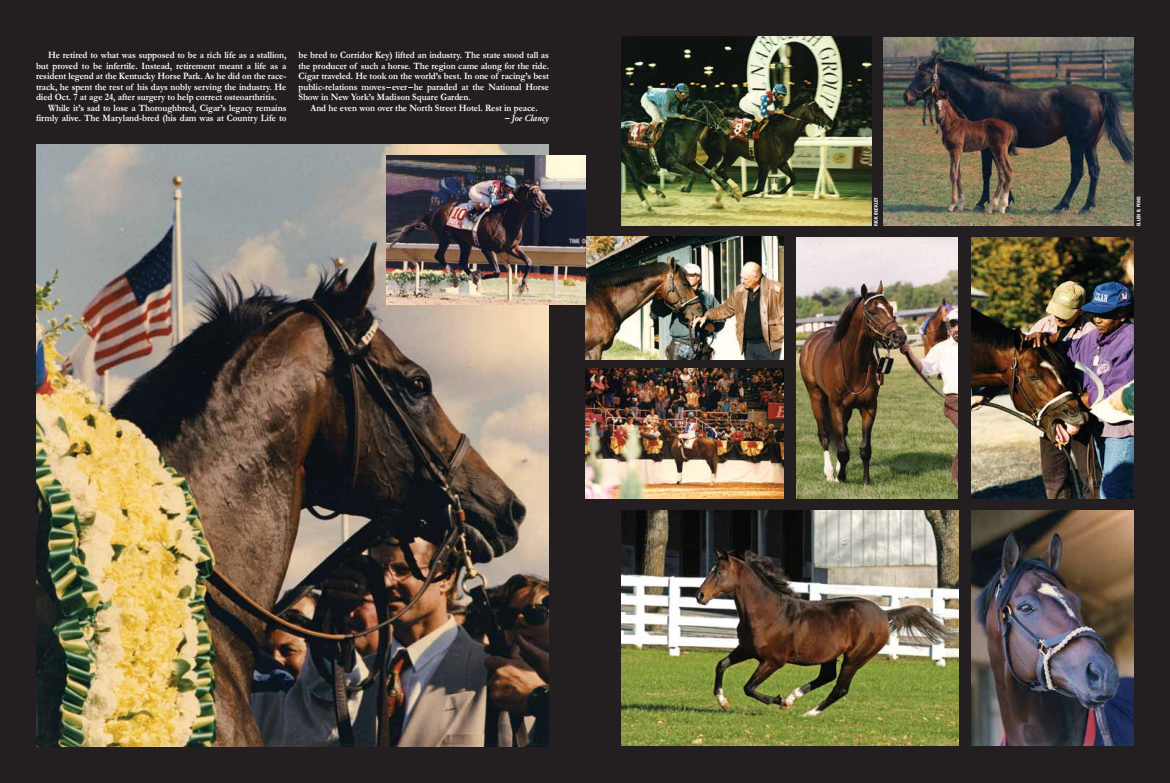
<style>
.page{position:relative;width:1170px;height:783px;background:#231f20}
.page>*{position:absolute;margin:0;border:0;box-sizing:border-box;transform-origin:0 0}
.t1{font:700 10px/10.5px "Garamond";letter-spacing:-.005em;color:#fff;text-align:justify;scale:.9 1}
.t2{font:italic 700 10px "Garamond";letter-spacing:-.005em;color:#fff;scale:.9 1}
.t3{font:700 condensed 5px "Helvetica Neue";color:#fff}
</style>
<div class="page">
<img style="left:36px;top:145px;width:513px;height:602px">
<img style="left:884px;top:38px;width:250px;height:188px">
<img style="left:621px;top:36px;width:251px;height:190px">
<img style="left:796px;top:237px;width:162px;height:262px">
<img style="left:971px;top:237px;width:163px;height:262px">
<img style="left:621px;top:510px;width:338px;height:236px">
<img style="left:971px;top:510px;width:163px;height:236px">
<img style="left:585px;top:237px;width:199px;height:123px">
<img style="left:585px;top:368px;width:199px;height:130px">
<img style="left:386px;top:156px;width:199px;height:149px">
<p class="t1" style="left:48px;top:50px;width:267px">He retired to what was supposed to be a rich life as a stallion,</p>
<p class="t1" style="left:36px;top:61px;width:280px">but proved to be infertile. Instead, retirement meant a life as a</p>
<p class="t1" style="left:36px;top:71px;width:280px">resident legend at the Kentucky Horse Park. As he did on the race-</p>
<p class="t1" style="left:36px;top:82px;width:280px">track, he spent the rest of his days nobly serving the industry. He</p>
<p class="t1" style="left:36px;top:92px;width:269px">died Oct. 7 at age 24, after surgery to help correct osteoarthritis.</p>
<p class="t1" style="left:48px;top:103px;width:266px">While it’s sad to lose a Thoroughbred, Cigar’s legacy remains</p>
<p class="t1" style="left:36px;top:113px;width:280px">firmly alive. The Maryland-bred (his dam was at Country Life to</p>
<p class="t1" style="left:299px;top:50px;width:280px">be bred to Corridor Key) lifted an industry. The state stood tall as the producer of such a horse. The region came along for the ride.<br>Cigar traveled. He took on the world’s best. In one of racing’s best public-relations moves–ever–he paraded at the National Horse Show in New York’s Madison Square Garden.</p>
<p class="t1" style="left:311px;top:103px;width:254px">And he even won over the North Street Hotel. Rest in peace.</p>
<p class="t2" style="left:505px;top:113px;width:50px">– Joe Clancy</p>
<p class="t3" style="left:873px;top:226px;width:30px;rotate:-90deg">Rick Buckley</p>
<p class="t3" style="left:1136px;top:226px;width:31px;rotate:-90deg">Ellen B. Pons</p>
</div>
